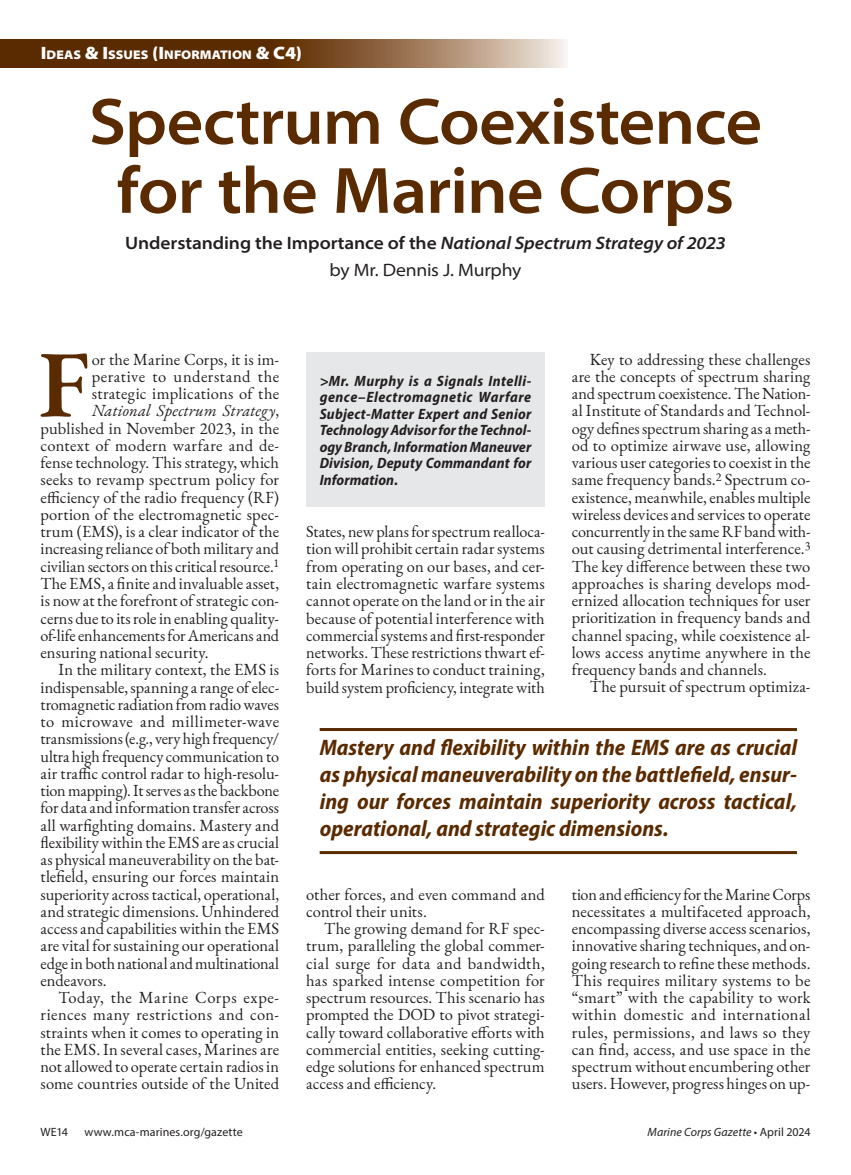
<style>
.page{position:relative;width:851px;height:1175px;background:#fff}
.page>*{position:absolute;margin:0;border:0;box-sizing:border-box;transform-origin:0 0}
.t1{font:600 95.25px "EB Garamond";color:#5a2a00}
.t2{font:600 semi-expanded 66px/69px "Myriad Pro";letter-spacing:-.015em;color:#5a2a00;text-align:center}
.t3{font:italic 700 semi-condensed 22.5px/27px "Myriad Pro";color:#5a2a00;text-align:justify}
.t4{font:600 semi-expanded 18px/27px "Myriad Pro";letter-spacing:-.005em;color:#231f20;text-align:center}
.t5{font:16.5px/17.2px "EB Garamond";letter-spacing:.005em;color:#231f20;text-align:justify}
.t6{font:16.5px "EB Garamond";letter-spacing:.025em;color:#231f20}
.t7{font:italic 16.5px "EB Garamond";letter-spacing:.01em;color:#231f20}
.t8{font:16.5px "EB Garamond";letter-spacing:.035em;color:#231f20}
.t9{font:16.5px "EB Garamond";letter-spacing:.03em;color:#231f20}
.t10{font:italic 700 semi-condensed 15px/16.5px "Myriad Pro";letter-spacing:.01em;color:#231f20;text-align:justify}
.t11{font:900 semi-expanded 12.6px "Myriad Pro";letter-spacing:.005em;color:#fff}
.t12{font:12px "Myriad Pro";letter-spacing:.01em;color:#231f20}
.t13{font:italic 12px "Myriad Pro";letter-spacing:.01em;color:#231f20}
.s1{font-size:18px}
.s2{font-style:italic}
.s3{font-weight:400}
.s4{font-style:normal}
</style>
<div class="page">
<svg style="left:0;top:40px;width:567px;height:28px;background:#805734"></svg>
<div style="left:306px;top:352px;width:238px;height:155px;background:#e6e7e8"></div>
<hr style="left:320px;top:728px;width:476px;height:3px;background:#5a2a00">
<hr style="left:320px;top:851px;width:476px;height:3px;background:#5a2a00">
<p class="t11" style="left:41px;top:46px;width:263px"><span class="s1">I</span>DEAS <span class="s1">&amp; I</span>SSUES <span class="s1">(I</span>NFORMATION <span class="s1">&amp; C4)</span></p>
<h2 class="t2" style="left:89px;top:85px;width:674px">Spectrum Coexistence for the Marine Corps</h2>
<p class="t4" style="left:125px;top:229px;width:602px">Understanding the Importance of the <span class="s2">National Spectrum Strategy of 2023 </span><span class="s3">by Mr. Dennis J. Murphy</span></p>
<h1 class="t1" style="left:38px;top:319px;width:52px">F</h1>
<p class="t5" style="left:92px;top:350px;width:189px">or the Marine Corps, it is im-</p>
<p class="t9" style="left:92px;top:365px;width:189px">perative to understand the</p>
<p class="t5" style="left:92px;top:385px;width:189px">strategic implications of the</p>
<p class="t7" style="left:92px;top:400px;width:189px">National Spectrum Strategy<span class="s4">,</span></p>
<p class="t5" style="left:40px;top:419px;width:240px">published in November 2023, in the</p>
<p class="t5" style="left:40px;top:437px;width:240px">context of modern warfare and de-</p>
<p class="t5" style="left:40px;top:454px;width:240px">fense technology. This strategy, which</p>
<p class="t5" style="left:40px;top:471px;width:240px">seeks to revamp spectrum policy for</p>
<p class="t5" style="left:40px;top:488px;width:240px">efficiency of the radio frequency (RF)</p>
<p class="t5" style="left:40px;top:506px;width:240px">portion of the electromagnetic spec-</p>
<p class="t5" style="left:40px;top:523px;width:240px">trum (EMS), is a clear indicator of the</p>
<p class="t5" style="left:40px;top:540px;width:240px">increasing reliance of both military and</p>
<p class="t5" style="left:40px;top:557px;width:240px">civilian sectors on this critical resource.<sup>1</sup></p>
<p class="t5" style="left:40px;top:575px;width:240px">The EMS, a finite and invaluable asset,</p>
<p class="t5" style="left:40px;top:592px;width:240px">is now at the forefront of strategic con-</p>
<p class="t5" style="left:40px;top:609px;width:240px">cerns due to its role in enabling quality-</p>
<p class="t5" style="left:40px;top:626px;width:240px">of-life enhancements for Americans and</p>
<p class="t5" style="left:40px;top:644px;width:169px">ensuring national security.</p>
<p class="t5" style="left:59px;top:661px;width:222px">In the military context, the EMS is</p>
<p class="t5" style="left:40px;top:678px;width:240px">indispensable, spanning a range of elec-</p>
<p class="t5" style="left:40px;top:695px;width:240px">tromagnetic radiation from radio waves</p>
<p class="t6" style="left:40px;top:710px;width:240px">to microwave and millimeter-wave</p>
<p class="t5" style="left:40px;top:730px;width:240px">transmissions (e.g., very high frequency/</p>
<p class="t5" style="left:40px;top:747px;width:240px">ultra high frequency communication to</p>
<p class="t5" style="left:40px;top:764px;width:240px">air traffic control radar to high-resolu-</p>
<p class="t5" style="left:40px;top:782px;width:240px">tion mapping). It serves as the backbone</p>
<p class="t5" style="left:40px;top:799px;width:240px">for data and information transfer across</p>
<p class="t5" style="left:40px;top:816px;width:240px">all warfighting domains. Mastery and</p>
<p class="t5" style="left:40px;top:833px;width:240px">flexibility within the EMS are as crucial</p>
<p class="t5" style="left:40px;top:851px;width:240px">as physical maneuverability on the bat-</p>
<p class="t5" style="left:40px;top:868px;width:240px">tlefield, ensuring our forces maintain</p>
<p class="t5" style="left:40px;top:885px;width:240px">superiority across tactical, operational,</p>
<p class="t5" style="left:40px;top:902px;width:240px">and strategic dimensions. Unhindered</p>
<p class="t5" style="left:40px;top:920px;width:240px">access and capabilities within the EMS</p>
<p class="t5" style="left:40px;top:937px;width:240px">are vital for sustaining our operational</p>
<p class="t5" style="left:40px;top:954px;width:240px">edge in both national and multinational</p>
<p class="t5" style="left:40px;top:971px;width:68px">endeavors.</p>
<p class="t8" style="left:59px;top:986px;width:222px">Today, the Marine Corps expe-</p>
<p class="t6" style="left:40px;top:1004px;width:240px">riences many restrictions and con-</p>
<p class="t5" style="left:40px;top:1023px;width:240px">straints when it comes to operating in</p>
<p class="t5" style="left:40px;top:1040px;width:240px">the EMS. In several cases, Marines are</p>
<p class="t5" style="left:40px;top:1058px;width:240px">not allowed to operate certain radios in</p>
<p class="t5" style="left:40px;top:1075px;width:240px">some countries outside of the United</p>
<p class="t10" style="left:320px;top:372px;width:213px">&gt;Mr. Murphy is a Signals Intelli&shy;gence–Electromagnetic Warfare Subject-Matter Expert and Senior Technology Advisor for the Technol&shy;ogy Branch, Information Maneuver Division, Deputy Commandant for Information.</p>
<p class="t5" style="left:306px;top:523px;width:240px">States, new plans for spectrum realloca&shy;tion will prohibit certain radar systems from operating on our bases, and cer&shy;tain electromagnetic warfare systems cannot operate on the land or in the air because of potential interference with commercial systems and first-responder networks. These restrictions thwart ef&shy;forts for Marines to conduct training, build system proficiency, integrate with</p>
<p class="t5" style="left:571px;top:350px;width:240px;text-indent:18px">Key to addressing these challenges are the concepts of spectrum sharing and spectrum coexistence. The Nation&shy;al Institute of Standards and Technol&shy;ogy defines spectrum sharing as a meth&shy;od to optimize airwave use, allowing various user categories to coexist in the same frequency bands.<sup>2</sup> Spectrum co&shy;existence, meanwhile, enables multiple wireless devices and services to operate concurrently in the same RF band with&shy;out causing detrimental interference.<sup>3<br></sup>The key difference between these two approaches is sharing develops mod&shy;ernized allocation techniques for user prioritization in frequency bands and channel spacing, while coexistence al&shy;lows access anytime anywhere in the frequency bands and channels.</p>
<p class="t5" style="left:589px;top:678px;width:222px">The pursuit of spectrum optimiza-</p>
<h3 class="t3" style="left:320px;top:733px;width:479px">Mastery and flexibility within the EMS are as crucial as physical maneuverability on the battlefield, ensur&shy;ing our forces maintain superiority across tactical, operational, and strategic dimensions.</h3>
<p class="t5" style="left:306px;top:885px;width:240px">other forces, and even command and control their units.</p>
<p class="t5" style="left:306px;top:920px;width:240px;text-indent:18px">The growing demand for RF spec&shy;trum, paralleling the global commer&shy;cial surge for data and bandwidth, has sparked intense competition for spectrum resources. This scenario has prompted the DOD to pivot strategi&shy;cally toward collaborative efforts with commercial entities, seeking cutting&shy;edge solutions for enhanced spectrum access and efficiency.</p>
<p class="t5" style="left:572px;top:885px;width:240px">tion and efficiency for the Marine Corps necessitates a multifaceted approach, encompassing diverse access scenarios, innovative sharing techniques, and on&shy;going research to refine these methods.<br>This requires military systems to be “smart” with the capability to work within domestic and international rules, permissions, and laws so they can find, access, and use space in the spectrum without encumbering other users. However, progress hinges on up-</p>
<p class="t12" style="left:40px;top:1124px;width:29px">WE14</p>
<p class="t12" style="left:84px;top:1124px;width:160px">www.mca-marines.org/gazette</p>
<p class="t13" style="left:647px;top:1124px;width:165px">Marine Corps Gazette <span class="s4">• April 2024</span></p>
</div>
